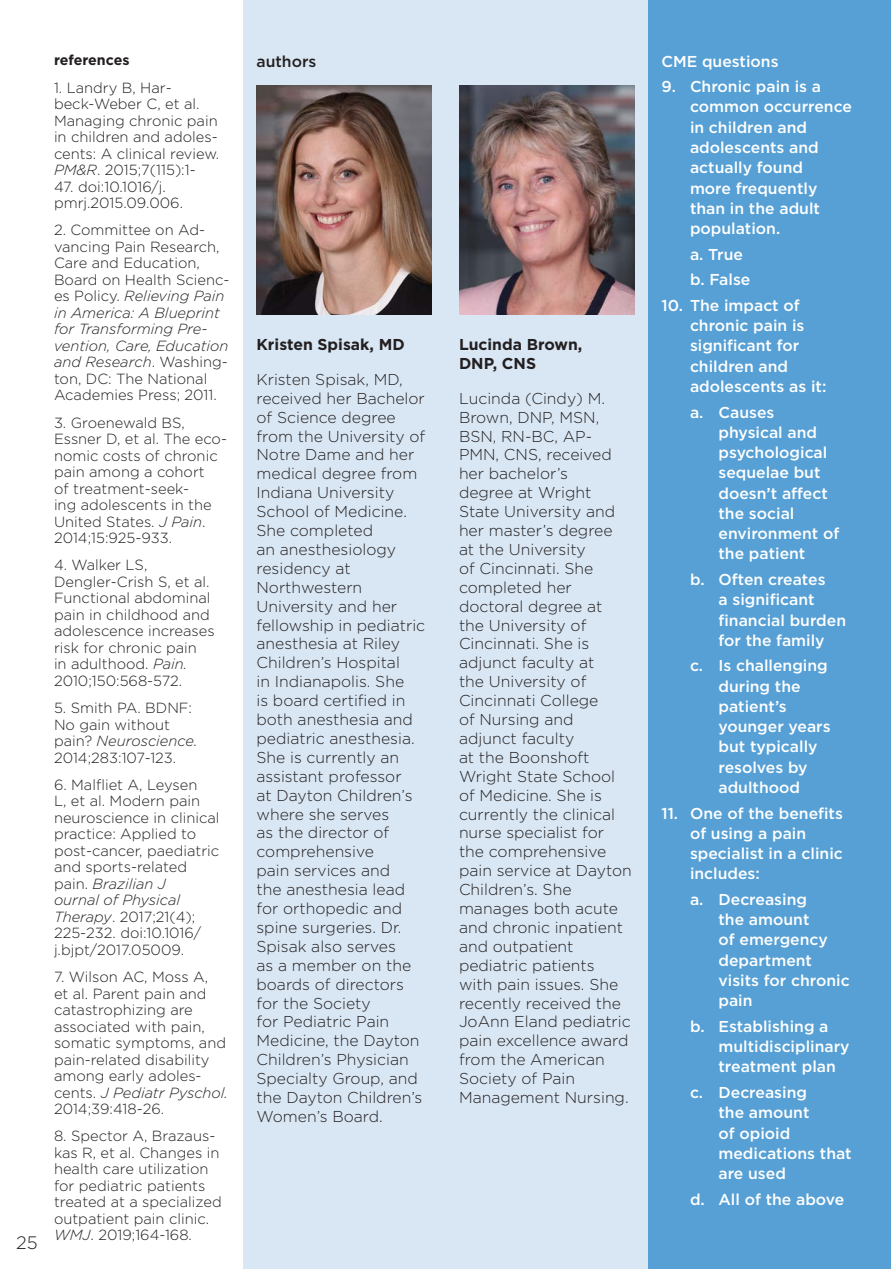
<style>
.page{position:relative;width:891px;height:1269px;background:#fff}
.page>*{position:absolute;margin:0;border:0;box-sizing:border-box;transform-origin:0 0}
.t1{font:300 18px "Gotham";color:#231f20}
.t2{font:300 15.75px/18.9px "Gotham";color:#231f20}
.Body_Copy{font:500 15.75px/20.2px "Gotham";color:#fff}
.t3{font:700 15.75px/18.9px "Gotham";color:#231f20}
.t4{font:500 15.75px "Gotham";color:#231f20}
.Body_Copy-2{font:300 14.7px/16.5px "Gotham";color:#231f20}
.Body_Copy-3{font:700 14.25px "Gotham";color:#231f20}
.s1{font-style:italic}
</style>
<div class="page">
<div style="left:243px;top:0;width:419px;height:1269px;background:#d9e7f4"></div>
<div style="left:648px;top:0;width:243px;height:1269px;background:#56a0d5"></div>
<img style="left:256px;top:85px;width:176px;height:229px">
<img style="left:459px;top:85px;width:175px;height:229px">
<p class="t1" style="left:16px;top:1231px;width:23px">25</p>
<p class="Body_Copy-3" style="left:54px;top:51px;width:77px">references</p>
<p class="t4" style="left:256px;top:51px;width:61px">authors</p>
<p class="Body_Copy-2" style="left:54px;top:79px;width:167px">1. Landry B, Har&shy;beck-Weber C, et al.<br>Managing chronic pain in children and adoles&shy;cents: A clinical review.<br><span class="s1">PM&amp;R</span>. 2015;7(115):1-</p>
<p class="Body_Copy-2" style="left:54px;top:178px;width:131px">47. doi:10.1016/j. pmrj.2015.09.006.</p>
<p class="Body_Copy-2" style="left:54px;top:222px;width:177px">2. Committee on Ad&shy;vancing Pain Research,<br>Care and Education,<br>Board on Health Scienc&shy;es Policy. <span class="s1">Relieving Pain in America: A Blueprint for Transforming Pre&shy;vention, Care, Education and Research</span>. Washing&shy;ton, DC: The National<br>Academies Press; 2011.</p>
<p class="Body_Copy-2" style="left:54px;top:414px;width:175px">3. Groenewald BS,<br>Essner D, et al. The eco&shy;nomic costs of chronic pain among a cohort<br>of treatment-seek-<br>ing adolescents in the<br>United States. <span class="s1">J Pain</span>.<br>2014;15:925-933.</p>
<p class="Body_Copy-2" style="left:54px;top:557px;width:162px">4. Walker LS,<br>Dengler-Crish S, et al.<br>Functional abdominal pain in childhood and adolescence increases risk for chronic pain<br>in adulthood. <span class="s1">Pain.<br></span>2010;150:568-572.</p>
<p class="Body_Copy-2" style="left:54px;top:699px;width:145px">5. Smith PA. BDNF:<br>No gain without pain? <span class="s1">Neuroscience.<br></span>2014;283:107-123.</p>
<p class="Body_Copy-2" style="left:54px;top:776px;width:167px">6. Malfliet A, Leysen<br>L, et al. Modern pain neuroscience in clinical practice: Applied to post-cancer, paediatric and sports-related pain. <span class="s1">Brazilian J<br>ournal of Physical<br>Therapy</span>. 2017;21(4);<br>225-232. doi:10.1016/ j.bjpt/2017.05009.</p>
<p class="Body_Copy-2" style="left:54px;top:968px;width:175px">7. Wilson AC, Moss A,<br>et al. Parent pain and catastrophizing are associated with pain, somatic symptoms, and pain-related disability among early adoles&shy;cents. <span class="s1">J Pediatr Pyschol.<br></span>2014;39:418-26.</p>
<p class="Body_Copy-2" style="left:54px;top:1128px;width:169px">8. Spector A, Brazaus&shy;kas R, et al. Changes in health care utilization for pediatric patients treated at a specialized outpatient pain clinic.<br><span class="s1">WMJ</span>. 2019;164-168.</p>
<p class="t3" style="left:256px;top:335px;width:150px">Kristen Spisak, MD</p>
<p class="t2" style="left:256px;top:369px;width:170px">Kristen Spisak, MD, received her Bachelor of Science degree from the University of<br>Notre Dame and her medical degree from<br>Indiana University<br>School of Medicine.<br>She completed<br>an anesthesiology residency at<br>Northwestern<br>University and her fellowship in pediatric anesthesia at Riley<br>Children’s Hospital<br>in Indianapolis. She<br>is board certified in both anesthesia and pediatric anesthesia.<br>She is currently an assistant professor<br>at Dayton Children’s where she serves<br>as the director of comprehensive<br>pain services and<br>the anesthesia lead for orthopedic and spine surgeries. Dr.<br>Spisak also serves<br>as a member on the boards of directors for the Society<br>for Pediatric Pain<br>Medicine, the Dayton<br>Children’s Physician<br>Specialty Group, and the Dayton Children’s<br>Women’s Board.</p>
<p class="t3" style="left:459px;top:335px;width:125px">Lucinda Brown,<br>DNP, CNS</p>
<p class="t2" style="left:459px;top:388px;width:174px">Lucinda (Cindy) M.<br>Brown, DNP, MSN,<br>BSN, RN-BC, AP-<br>PMN, CNS, received her bachelor’s<br>degree at Wright<br>State University and her master’s degree<br>at the University<br>of Cincinnati. She completed her doctoral degree at<br>the University of<br>Cincinnati. She is adjunct faculty at<br>the University of<br>Cincinnati College<br>of Nursing and adjunct faculty<br>at the Boonshoft<br>Wright State School of Medicine. She is currently the clinical nurse specialist for the comprehensive pain service at Dayton<br>Children’s. She manages both acute and chronic inpatient and outpatient pediatric patients with pain issues. She recently received the<br>JoAnn Eland pediatric pain excellence award from the American<br>Society of Pain<br>Management Nursing.</p>
<p class="Body_Copy" style="left:662px;top:51px;width:119px">CME questions</p>
<p class="Body_Copy" style="left:690px;top:76px;width:164px;text-indent:-28px">9. Chronic pain is a common occurrence in children and adolescents and actually found<br>more frequently than in the adult population.</p>
<p class="Body_Copy" style="left:690px;top:244px;width:55px">a. True</p>
<p class="Body_Copy" style="left:690px;top:269px;width:62px">b. False</p>
<p class="Body_Copy" style="left:690px;top:295px;width:138px;text-indent:-28px">10. The impact of chronic pain is significant for children and adolescents as it:</p>
<p class="Body_Copy" style="left:718px;top:402px;width:122px;text-indent:-28px">a. Causes physical and psychological sequelae but doesn’t affect the social environment of the patient</p>
<p class="Body_Copy" style="left:718px;top:569px;width:129px;text-indent:-28px">b. Often creates<br>a significant financial burden for the family</p>
<p class="Body_Copy" style="left:718px;top:656px;width:114px;text-indent:-28px">c. Is challenging during the patient’s younger years but typically resolves by adulthood</p>
<p class="Body_Copy" style="left:690px;top:803px;width:155px;text-indent:-28px">11. One of the benefits of using a pain specialist in a clinic includes:</p>
<p class="Body_Copy" style="left:718px;top:889px;width:133px;text-indent:-28px">a. Decreasing<br>the amount<br>of emergency department visits for chronic pain</p>
<p class="Body_Copy" style="left:718px;top:1016px;width:133px;text-indent:-28px">b. Establishing a multidisciplinary treatment plan</p>
<p class="Body_Copy" style="left:718px;top:1082px;width:135px;text-indent:-28px">c. Decreasing<br>the amount<br>of opioid medications that are used</p>
<p class="Body_Copy" style="left:690px;top:1190px;width:156px">d. All of the above</p>
</div>
